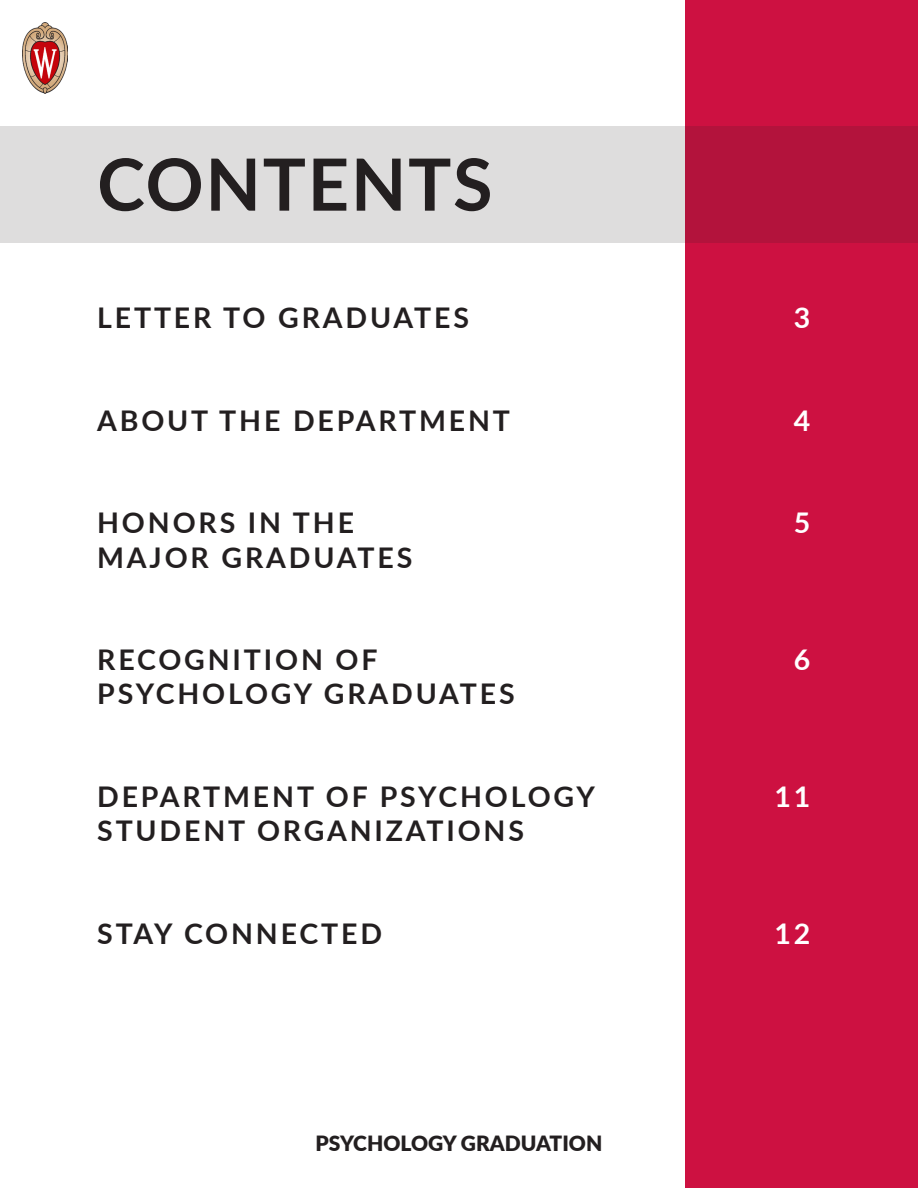
<style>
.page{position:relative;width:918px;height:1188px;background:#fff}
.page>*{position:absolute;margin:0;border:0;box-sizing:border-box;transform-origin:0 0}
.Chapter_Title{font:700 72px "Lato";letter-spacing:.025em;color:#231f20}
.TOC_Chapter_Title{font:700 28.5px "Lato";letter-spacing:.1em;color:#231f20}
.TOC_Chapter_Title-2{font:700 28.5px "Lato";color:#fff}
.t1{font:900 21px "Lato";color:#231f20}
</style>
<div class="page">
<img style="left:22px;top:23px;width:45px;height:70px">
<div style="left:686px;top:0;width:232px;height:1188px;background:#cd1141"></div>
<svg style="left:0;top:126px;width:918px;height:117px;background:#d3a9b4"></svg>
<p class="Chapter_Title" style="left:97px;top:131px;width:397px">CONTENTS</p>
<p class="TOC_Chapter_Title" style="left:97px;top:297px;width:373px">LETTER TO GRADUATES</p>
<p class="TOC_Chapter_Title-2" style="left:794px;top:297px;width:18px">3</p>
<p class="TOC_Chapter_Title" style="left:97px;top:399px;width:414px">ABOUT THE DEPARTMENT</p>
<p class="TOC_Chapter_Title-2" style="left:794px;top:399px;width:18px">4</p>
<p class="TOC_Chapter_Title" style="left:97px;top:502px;width:258px">HONORS IN THE</p>
<p class="TOC_Chapter_Title" style="left:97px;top:536px;width:317px">MAJOR GRADUATES</p>
<p class="TOC_Chapter_Title-2" style="left:794px;top:502px;width:18px">5</p>
<p class="TOC_Chapter_Title" style="left:97px;top:639px;width:282px">RECOGNITION OF</p>
<p class="TOC_Chapter_Title" style="left:97px;top:673px;width:419px">PSYCHOLOGY GRADUATES</p>
<p class="TOC_Chapter_Title-2" style="left:794px;top:639px;width:18px">6</p>
<p class="TOC_Chapter_Title" style="left:97px;top:776px;width:499px">DEPARTMENT OF PSYCHOLOGY</p>
<p class="TOC_Chapter_Title" style="left:97px;top:810px;width:428px">STUDENT ORGANIZATIONS</p>
<p class="TOC_Chapter_Title-2" style="left:774px;top:776px;width:37px">11</p>
<p class="TOC_Chapter_Title" style="left:97px;top:912px;width:286px">STAY CONNECTED</p>
<p class="TOC_Chapter_Title-2" style="left:774px;top:912px;width:37px">12</p>
<p class="t1" style="left:316px;top:1127px;width:288px">PSYCHOLOGY GRADUATION</p>
</div>
